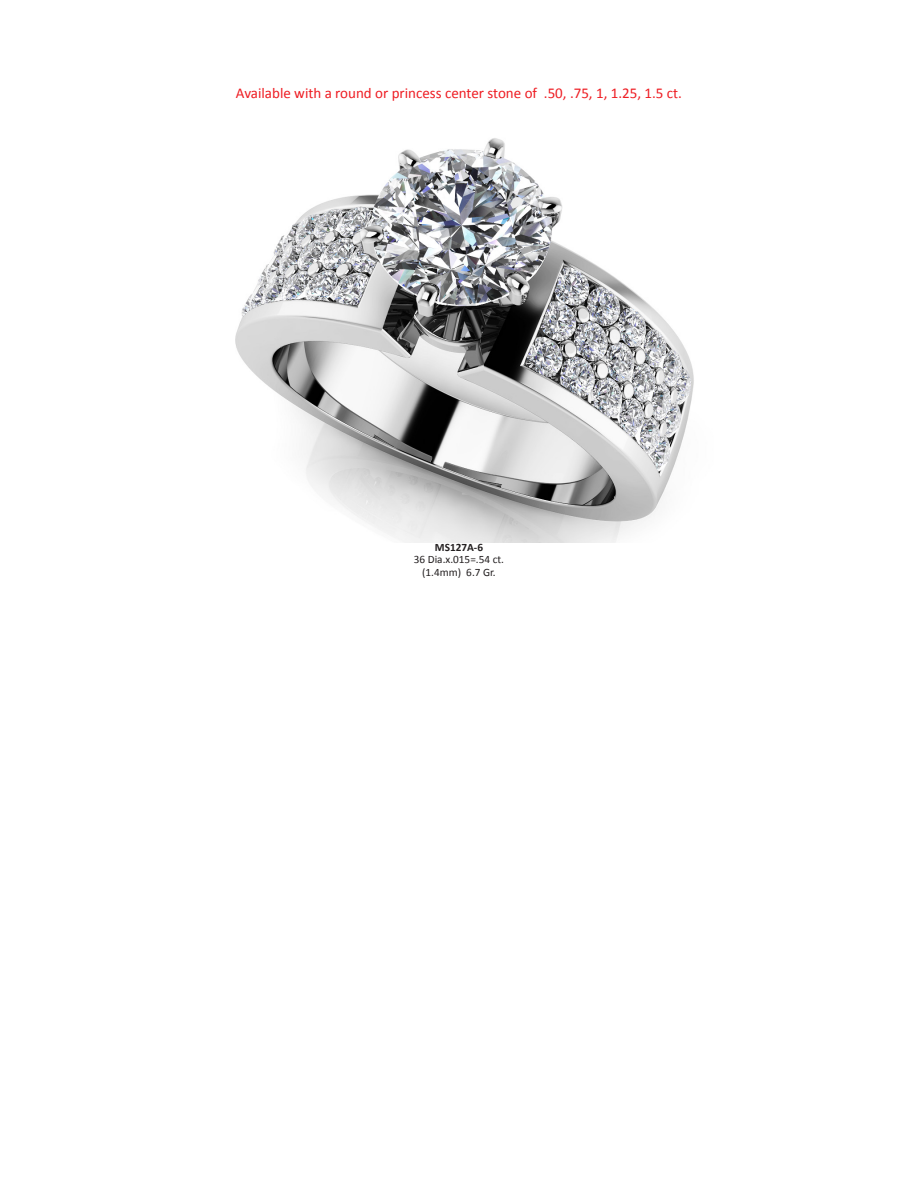
<style>
.page{position:relative;width:918px;height:1188px;background:#fff}
.page>*{position:absolute;margin:0;border:0;box-sizing:border-box;transform-origin:0 0}
.t1{font:15px "Calibri";color:#ee1d23}
.t2{font:11.25px/12.3px "Calibri";color:#231f20;text-align:center}
.t3{font:700 11.25px "Calibri";color:#231f20}
</style>
<div class="page">
<img style="left:235px;top:138px;width:459px;height:405px">
<p class="t1" style="left:236px;top:84px;width:448px">Available with a round or princess center stone of .50, .75, 1, 1.25, 1.5 ct.</p>
<p class="t3" style="left:435px;top:540px;width:50px">MS127A-6</p>
<p class="t2" style="left:414px;top:554px;width:92px">36 Dia.x.015=.54 ct. (1.4mm) 6.7 Gr.</p>
</div>
